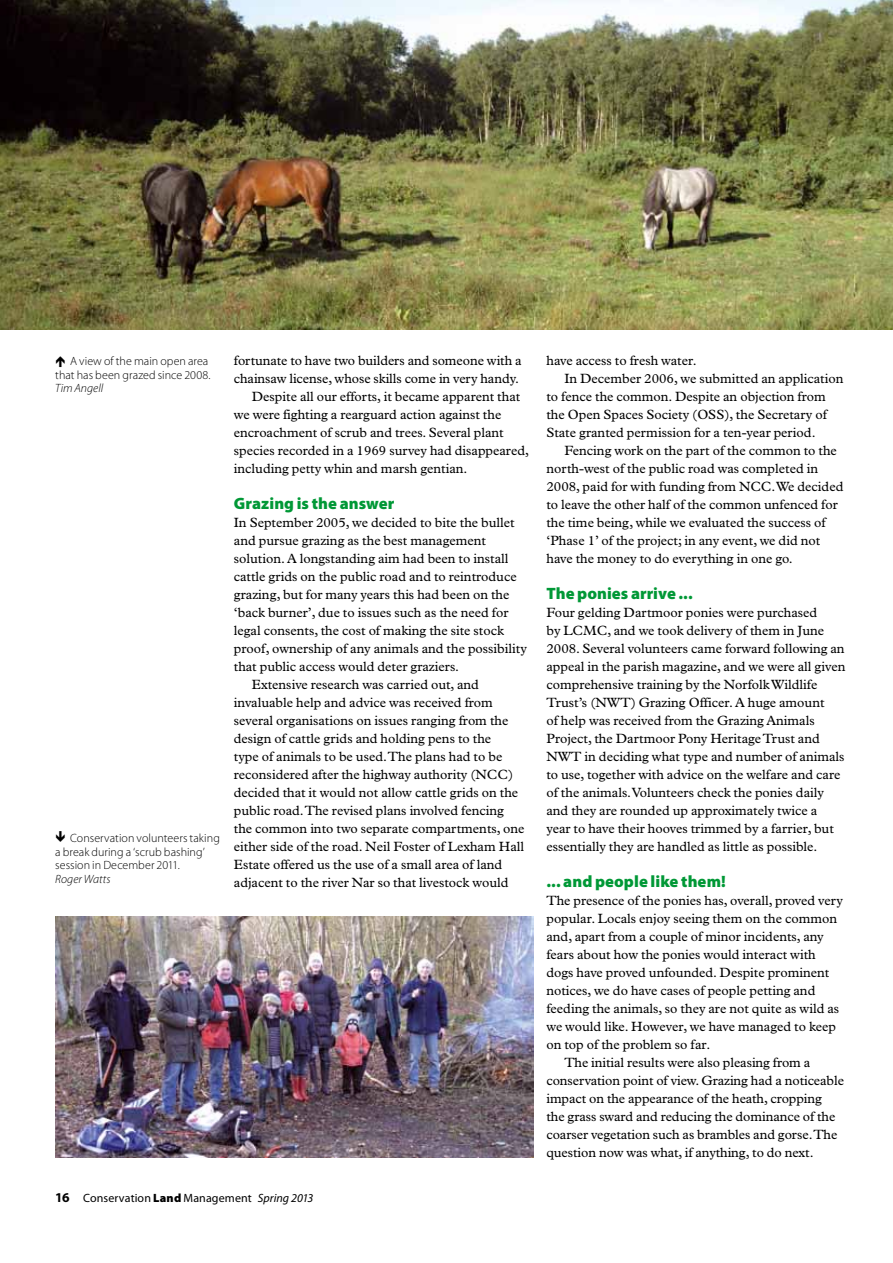
<style>
.page{position:relative;width:893px;height:1263px;background:#fff}
.page>*{position:absolute;margin:0;border:0;box-sizing:border-box;transform-origin:0 0}
.t1{font:900 16.5px "Myriad Pro";letter-spacing:.005em;color:#009836}
.t2{font:13.5px/18px "Plantin";color:#000}
.t3{font:300 12px/13.5px "Myriad Pro";letter-spacing:.005em;color:#000}
.t4{font:12px "Myriad Pro";letter-spacing:.01em;color:#000}
.t5{font:italic 300 12px "Myriad Pro";letter-spacing:.005em;color:#000}
.s1{font-weight:700;font-size:13.5px}
.s2{font-weight:900}
.s3{font-style:italic}
</style>
<div class="page">
<img style="left:55px;top:917px;width:479px;height:240px">
<img style="left:0;top:0;width:893px;height:330px">
<p class="t3" style="left:55px;top:354px;width:157px;text-align:right">A view of the main open area that has been grazed since 2008.</p>
<p class="t5" style="left:55px;top:381px;width:50px">Tim Angell</p>
<p class="t3" style="left:55px;top:831px;width:166px;text-indent:15px">Conservation volunteers taking a break during a ‘scrub bashing’ session in December 2011.</p>
<p class="t5" style="left:55px;top:872px;width:57px">Roger Watts</p>
<p class="t2" style="left:234px;top:352px;width:289px">fortunate to have two builders and someone with a</p>
<p class="t2" style="left:234px;top:370px;width:287px">chainsaw license, whose skills come in very handy.</p>
<p class="t2" style="left:252px;top:388px;width:270px">Despite all our efforts, it became apparent that</p>
<p class="t2" style="left:234px;top:406px;width:269px">we were fighting a rearguard action against the</p>
<p class="t2" style="left:234px;top:424px;width:271px">encroachment of scrub and trees. Several plant</p>
<p class="t2" style="left:234px;top:442px;width:297px">species recorded in a 1969 survey had disappeared,</p>
<p class="t2" style="left:234px;top:460px;width:235px">including petty whin and marsh gentian.</p>
<p class="t1" style="left:234px;top:493px;width:162px">Grazing is the answer</p>
<p class="t2" style="left:234px;top:514px;width:282px">In September 2005, we decided to bite the bullet</p>
<p class="t2" style="left:234px;top:532px;width:254px">and pursue grazing as the best management</p>
<p class="t2" style="left:234px;top:550px;width:276px">solution. A longstanding aim had been to install</p>
<p class="t2" style="left:234px;top:568px;width:284px">cattle grids on the public road and to reintroduce</p>
<p class="t2" style="left:234px;top:586px;width:277px">grazing, but for many years this had been on the</p>
<p class="t2" style="left:234px;top:604px;width:276px">‘back burner’, due to issues such as the need for</p>
<p class="t2" style="left:234px;top:622px;width:272px">legal consents, the cost of making the site stock</p>
<p class="t2" style="left:234px;top:640px;width:294px">proof, ownership of any animals and the possibility</p>
<p class="t2" style="left:234px;top:658px;width:227px">that public access would deter graziers.</p>
<p class="t2" style="left:252px;top:676px;width:229px">Extensive research was carried out, and</p>
<p class="t2" style="left:234px;top:694px;width:261px">invaluable help and advice was received from</p>
<p class="t2" style="left:234px;top:712px;width:276px">several organisations on issues ranging from the</p>
<p class="t2" style="left:234px;top:730px;width:259px">design of cattle grids and holding pens to the</p>
<p class="t2" style="left:234px;top:748px;width:270px">type of animals to be used. The plans had to be</p>
<p class="t2" style="left:234px;top:766px;width:281px">reconsidered after the highway authority (NCC)</p>
<p class="t2" style="left:234px;top:784px;width:286px">decided that it would not allow cattle grids on the</p>
<p class="t2" style="left:234px;top:802px;width:272px">public road. The revised plans involved fencing</p>
<p class="t2" style="left:234px;top:820px;width:292px">the common into two separate compartments, one</p>
<p class="t2" style="left:234px;top:838px;width:292px">either side of the road. Neil Foster of Lexham Hall</p>
<p class="t2" style="left:234px;top:856px;width:270px">Estate offered us the use of a small area of land</p>
<p class="t2" style="left:234px;top:874px;width:276px">adjacent to the river Nar so that livestock would</p>
<p class="t4" style="left:55px;top:1191px;width:260px"><span class="s1">16</span> Conservation <span class="s2">Land</span> Management <span class="s3">Spring 2013</span></p>
<p class="t2" style="left:546px;top:352px;width:152px">have access to fresh water.</p>
<p class="t2" style="left:564px;top:370px;width:280px">In December 2006, we submitted an application</p>
<p class="t2" style="left:546px;top:388px;width:281px">to fence the common. Despite an objection from</p>
<p class="t2" style="left:546px;top:406px;width:282px">the Open Spaces Society (OSS), the Secretary of</p>
<p class="t2" style="left:546px;top:423px;width:271px">State granted permission for a ten-year period.</p>
<p class="t2" style="left:564px;top:441px;width:274px">Fencing work on the part of the common to the</p>
<p class="t2" style="left:546px;top:459px;width:273px">north-west of the public road was completed in</p>
<p class="t2" style="left:546px;top:477px;width:298px">2008, paid for with funding from NCC. We decided</p>
<p class="t2" style="left:546px;top:495px;width:293px">to leave the other half of the common unfenced for</p>
<p class="t2" style="left:546px;top:513px;width:281px">the time being, while we evaluated the success of</p>
<p class="t2" style="left:546px;top:531px;width:275px">‘Phase 1’ of the project; in any event, we did not</p>
<p class="t2" style="left:546px;top:549px;width:248px">have the money to do everything in one go.</p>
<p class="t1" style="left:546px;top:583px;width:148px">The ponies arrive ...</p>
<p class="t2" style="left:546px;top:604px;width:301px">Four gelding Dartmoor ponies were purchased<br>by LCMC, and we took delivery of them in June 2008. Several volunteers came forward following an appeal in the parish magazine, and we were all given comprehensive training by the Norfolk Wildlife Trust’s (NWT) Grazing Officer. A huge amount<br>of help was received from the Grazing Animals Project, the Dartmoor Pony Heritage Trust and NWT in deciding what type and number of animals to use, together with advice on the welfare and care of the animals. Volunteers check the ponies daily and they are rounded up approximately twice a<br>year to have their hooves trimmed by a farrier, but essentially they are handled as little as possible.</p>
<p class="t1" style="left:546px;top:871px;width:181px">... and people like them!</p>
<p class="t2" style="left:546px;top:892px;width:298px">The presence of the ponies has, overall, proved very</p>
<p class="t2" style="left:546px;top:910px;width:292px">popular. Locals enjoy seeing them on the common</p>
<p class="t2" style="left:546px;top:928px;width:279px">and, apart from a couple of minor incidents, any</p>
<p class="t2" style="left:546px;top:946px;width:271px">fears about how the ponies would interact with</p>
<p class="t2" style="left:546px;top:964px;width:284px">dogs have proved unfounded. Despite prominent</p>
<p class="t2" style="left:546px;top:982px;width:271px">notices, we do have cases of people petting and</p>
<p class="t2" style="left:546px;top:1000px;width:294px">feeding the animals, so they are not quite as wild as</p>
<p class="t2" style="left:546px;top:1018px;width:291px">we would like. However, we have managed to keep</p>
<p class="t2" style="left:546px;top:1036px;width:165px">on top of the problem so far.</p>
<p class="t2" style="left:564px;top:1054px;width:247px">The initial results were also pleasing from a</p>
<p class="t2" style="left:546px;top:1072px;width:299px">conservation point of view. Grazing had a noticeable</p>
<p class="t2" style="left:546px;top:1090px;width:277px">impact on the appearance of the heath, cropping</p>
<p class="t2" style="left:546px;top:1108px;width:291px">the grass sward and reducing the dominance of the</p>
<p class="t2" style="left:546px;top:1126px;width:292px">coarser vegetation such as brambles and gorse. The</p>
<p class="t2" style="left:546px;top:1144px;width:269px">question now was what, if anything, to do next.</p>
</div>
